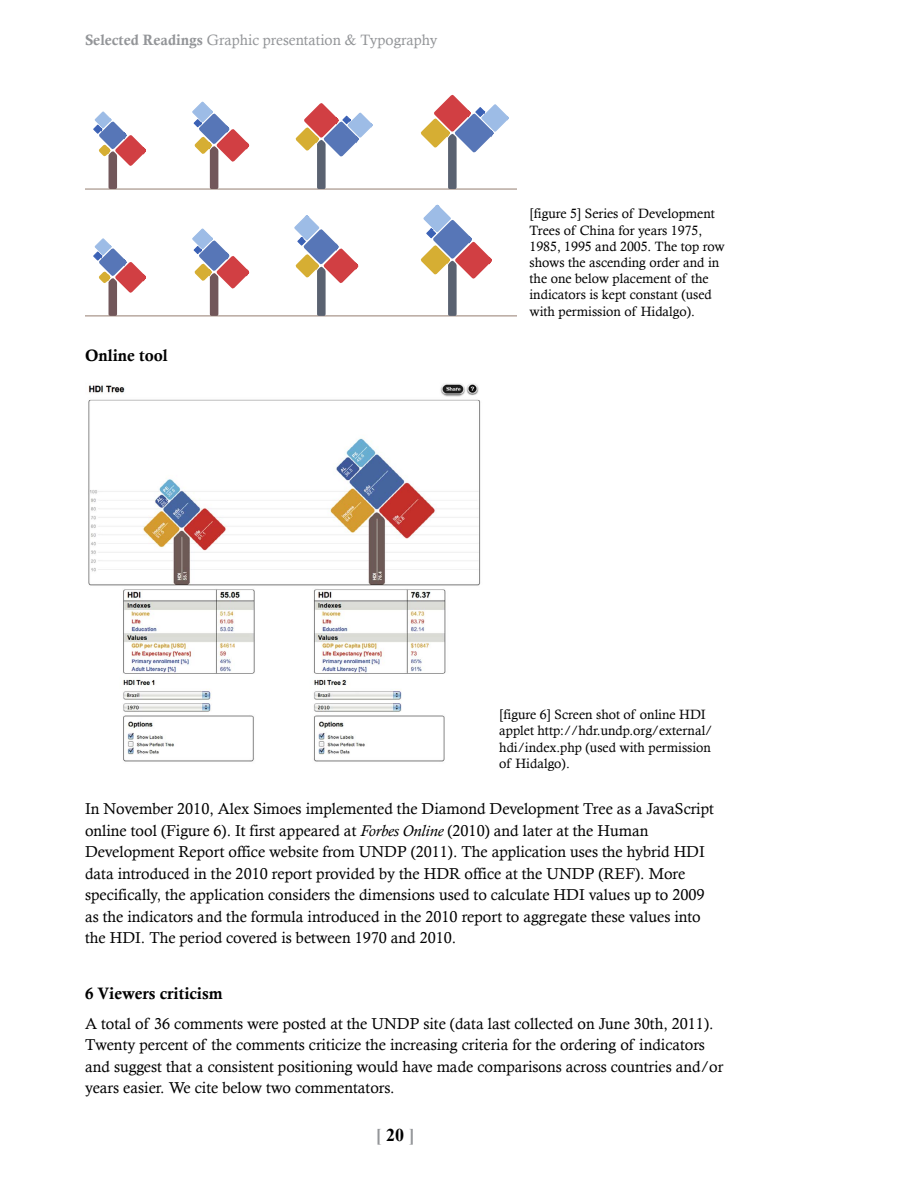
<style>
.page{position:relative;width:918px;height:1188px;background:#fff}
.page>*{position:absolute;margin:0;border:0;box-sizing:border-box;transform-origin:0 0}
.t1{font:700 18px "Times New Roman";color:#939598}
.t2{font:16.5px "Calis MT Bol";color:#000}
.t3{font:15.75px/21.5px "Calisto";color:#000}
.t4{font:15px "Calisto";color:#939598}
.t5{font:13.5px/16.2px "Calisto";color:#000}
.s1{font-family:"Calis MT Bol"}
.s2{font-style:italic}
.s3{color:#000}
</style>
<div class="page">
<hr style="left:85px;top:316px;width:432px;height:1px;background:#957e71">
<svg style="left:191px;top:228px;width:60px;height:89px"></svg>
<svg style="left:293px;top:215px;width:67px;height:102px"></svg>
<svg style="left:419px;top:204px;width:74px;height:113px"></svg>
<svg style="left:93px;top:238px;width:54px;height:79px"></svg>
<hr style="left:85px;top:189px;width:432px;height:1px;background:#957e71">
<svg style="left:191px;top:101px;width:60px;height:89px"></svg>
<svg style="left:294px;top:103px;width:80px;height:87px"></svg>
<svg style="left:419px;top:94px;width:91px;height:96px"></svg>
<svg style="left:93px;top:111px;width:54px;height:79px"></svg>
<img style="left:88px;top:383px;width:393px;height:379px">
<p class="t4" style="left:85px;top:31px;width:354px"><span class="s1">Selected Readings</span> Graphic presentation &amp; Typography</p>
<p class="t2" style="left:85px;top:346px;width:84px">Online tool</p>
<p class="t5" style="left:530px;top:206px;width:197px">[figure 5] Series of Development<br>Trees of China for years 1975,<br>1985, 1995 and 2005. The top row shows the ascending order and in the one below placement of the indicators is kept constant (used with permission of Hidalgo).</p>
<p class="t5" style="left:499px;top:706px;width:215px">[figure 6] Screen shot of online HDI applet http://hdr.undp.org/external/ hdi/index.php (used with permission of Hidalgo).</p>
<p class="t3" style="left:85px;top:798px;width:630px">In November 2010, Alex Simoes implemented the Diamond Development Tree as a JavaScript online tool (Figure 6). It first appeared at <span class="s2">Forbes Online</span> (2010) and later at the Human Development Report office website from UNDP (2011). The application uses the hybrid HDI data introduced in the 2010 report provided by the HDR office at the UNDP (REF). More specifically, the application considers the dimensions used to calculate HDI values up to 2009 as the indicators and the formula introduced in the 2010 report to aggregate these values into the HDI. The period covered is between 1970 and 2010.</p>
<p class="t2" style="left:85px;top:984px;width:139px">6 Viewers criticism</p>
<p class="t3" style="left:85px;top:1012px;width:640px">A total of 36 comments were posted at the UNDP site (data last collected on June 30th, 2011).<br>Twenty percent of the comments criticize the increasing criteria for the ordering of indicators and suggest that a consistent positioning would have made comparisons across countries and/or years easier. We cite below two commentators.</p>
<p class="t1" style="left:376px;top:1122px;width:40px">[ <span class="s3">20</span> ]</p>
</div>
